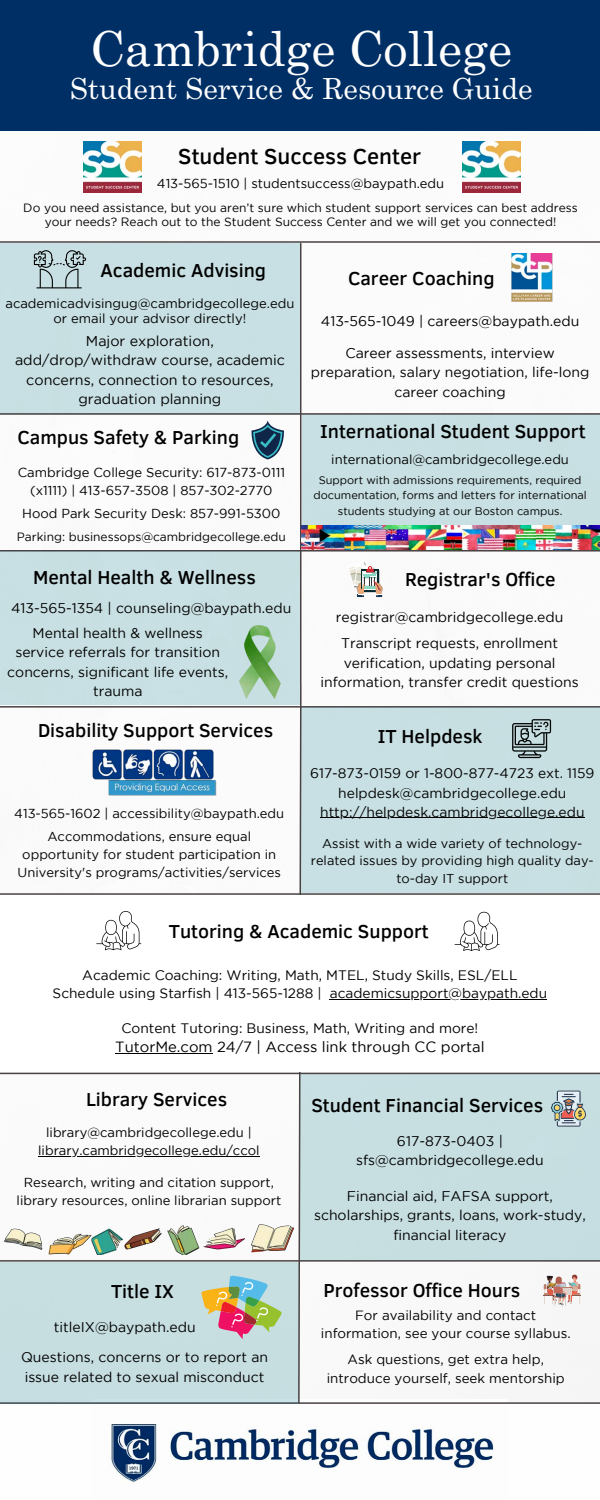
<style>
.page{position:relative;width:600px;height:1500px;background:#fff}
.page>*{position:absolute;margin:0;border:0;box-sizing:border-box;transform-origin:0 0}
.t1{font:48.2px "Century Schoolbook Std";color:#fff}
.t2{font:29px "Century Schoolbook Std";color:#fff}
.t3{font:500 22.3px "Clear Sans";color:#000}
.t4{font:500 19.3px "Clear Sans";color:#000}
.t5{font:14.8px "Gotham";color:#000}
.t6{font:14.3px/19.5px "Gotham";color:#000;text-align:center}
.t7{font:14px/19.5px "Gotham";color:#000;text-align:center}
.t8{font:13.8px/19.1px "Gotham";color:#000;text-align:center}
.t9{font:13.7px/18.8px "Gotham";color:#000}
.t10{font:13.4px/18.5px "Gotham";color:#000;text-align:center}
.t11{font:13px/18px "Gotham";color:#000;text-align:center}
.t12{font:12.8px/17.7px "Gotham";color:#000;text-align:center}
.t13{font:12px/14.5px "Gotham";color:#000;text-align:center}
.t14{font:11px/15.2px "Gotham";color:#000;text-align:center}
</style>
<div class="page">
<div style="left:302px;top:415px;width:298px;height:135px;background:#c8e0e3"></div>
<div style="left:300px;top:1074px;width:300px;height:186px;background:#c8dfe2"></div>
<hr style="left:0;top:1260px;width:600px;height:2px;background:#494142">
<hr style="left:0;top:1073px;width:600px;height:1px;background:#494142">
<hr style="left:0;top:893px;width:600px;height:2px;background:#494142">
<hr style="left:0;top:706px;width:600px;height:2px;background:#494142">
<hr style="left:0;top:550px;width:600px;height:2px;background:#494142">
<div style="left:0;top:243px;width:301px;height:172px;background:#c8e0e3"></div>
<hr style="left:0;top:413px;width:600px;height:2px;background:#494142">
<hr style="left:0;top:241px;width:600px;height:2px;background:#494142">
<div style="left:0;top:552px;width:301px;height:153px;background:#c8e0e3"></div>
<hr style="left:300px;top:243px;width:1px;height:441px;background:#494142">
<img style="left:111px;top:1424px;width:383px;height:59px">
<hr style="left:0;top:1402px;width:600px;height:2px;background:#494142">
<div style="left:0;top:1262px;width:299px;height:142px;background:#c7dee1"></div>
<div style="left:301px;top:708px;width:299px;height:185px;background:#c8e0e3"></div>
<svg style="left:297px;top:684px;width:5px;height:720px"></svg>
<div style="left:0;top:0;width:600px;height:131px;background:#002f65"></div>
<img style="left:83px;top:142px;width:58px;height:50px">
<img style="left:463px;top:142px;width:58px;height:50px">
<img style="left:511px;top:253px;width:42px;height:49px">
<svg style="left:201px;top:1275px;width:81px;height:64px"></svg>
<svg style="left:544px;top:1274px;width:37px;height:33px"></svg>
<svg style="left:551px;top:1091px;width:35px;height:36px"></svg>
<svg style="left:34px;top:250px;width:52px;height:38px"></svg>
<img style="left:3px;top:1224px;width:291px;height:30px">
<hr style="left:38px;top:1156px;width:222px;height:1px;background:#000">
<img style="left:92px;top:749px;width:124px;height:47px">
<div style="left:0;top:896px;width:600px;height:176px;background:#fff"></div>
<svg style="left:96px;top:911px;width:45px;height:39px"></svg>
<hr style="left:330px;top:999px;width:217px;height:1px;background:#000">
<hr style="left:115px;top:1053px;width:98px;height:1px;background:#000">
<svg style="left:455px;top:911px;width:45px;height:40px"></svg>
<svg style="left:251px;top:420px;width:33px;height:39px"></svg>
<svg style="left:349px;top:562px;width:34px;height:35px"></svg>
<img style="left:301px;top:525px;width:299px;height:25px">
<img style="left:240px;top:626px;width:40px;height:72px">
<svg style="left:512px;top:719px;width:39px;height:39px"></svg>
<hr style="left:320px;top:817px;width:264px;height:1px;background:#000">
<p class="t1" style="left:90px;top:30px;width:424px">Cambridge College</p>
<p class="t2" style="left:70px;top:78px;width:464px">Student Service &amp; Resource Guide</p>
<p class="t3" style="left:178px;top:140px;width:244px">Student Success Center</p>
<p class="t11" style="left:157px;top:175px;width:289px">413-565-1510 | studentsuccess@baypath.edu</p>
<h2 class="t13" style="left:23px;top:201px;width:556px">Do you need assistance, but you aren’t sure which student support services can best address your needs? Reach out to the Student Success Center and we will get you connected!</h2>
<h5 class="t4" style="left:101px;top:256px;width:167px">Academic Advising</h5>
<p class="t11" style="left:6px;top:296px;width:290px;line-height:15px">academicadvisingug@cambridgecollege.edu or email your advisor directly!</p>
<h4 class="t6" style="left:15px;top:332px;width:271px">Major exploration, add/drop/withdraw course, academic concerns, connection to resources, graduation planning</h4>
<p class="t4" style="left:348px;top:264px;width:148px">Career Coaching</p>
<h4 class="t7" style="left:321px;top:312px;width:260px">413-565-1049 | careers@baypath.edu</h4>
<h4 class="t7" style="left:311px;top:344px;width:280px">Career assessments, interview preparation, salary negotiation, life-long career coaching</h4>
<h4 class="t4" style="left:17px;top:423px;width:223px">Campus Safety &amp; Parking</h4>
<h3 class="t4" style="left:320px;top:418px;width:267px">International Student Support</h3>
<h3 class="t11" style="left:18px;top:464px;width:269px">Cambridge College Security: 617-873-0111 (x1111) | 413-657-3508 | 857-302-2770</h3>
<h4 class="t11" style="left:22px;top:506px;width:260px">Hood Park Security Desk: 857-991-5300</h4>
<h4 class="t13" style="left:17px;top:530px;width:270px">Parking: businessops@cambridgecollege.edu</h4>
<h4 class="t4" style="left:33px;top:564px;width:224px">Mental Health &amp; Wellness</h4>
<h3 class="t7" style="left:11px;top:599px;width:282px">413-565-1354 | counseling@baypath.edu</h3>
<h3 class="t7" style="left:7px;top:624px;width:222px">Mental health &amp; wellness service referrals for transition concerns, significant life events, trauma</h3>
<h3 class="t4" style="left:38px;top:716px;width:237px">Disability Support Services</h3>
<h5 class="t11" style="left:14px;top:805px;width:271px">413-565-1602 | accessibility@baypath.edu</h5>
<p class="t11" style="left:17px;top:828px;width:265px">Accommodations, ensure equal opportunity for student participation in<br>University's programs/activities/services</p>
<p class="t11" style="left:331px;top:451px;width:239px">international@cambridgecollege.edu</p>
<p class="t14" style="left:313px;top:473px;width:275px">Support with admissions requirements, required documentation, forms and letters for international students studying at our Boston campus.</p>
<h4 class="t4" style="left:405px;top:565px;width:152px">Registrar's Office</h4>
<h3 class="t7" style="left:336px;top:608px;width:229px">registrar@cambridgecollege.edu</h3>
<h4 class="t7" style="left:320px;top:634px;width:260px">Transcript requests, enrollment verification, updating personal information, transfer credit questions</h4>
<h4 class="t4" style="left:378px;top:722px;width:106px">IT Helpdesk</h4>
<p class="t8" style="left:310px;top:765px;width:286px">617-873-0159 or 1-800-877-4723 ext. 1159 helpdesk@cambridgecollege.edu</p>
<h3 class="t8" style="left:320px;top:803px;width:266px">http://helpdesk.cambridgecollege.edu</h3>
<h3 class="t12" style="left:311px;top:835px;width:285px">Assist with a wide variety of technology&shy;related issues by providing high quality day-</h3>
<h4 class="t12" style="left:396px;top:870px;width:113px">to-day IT support</h4>
<h4 class="t4" style="left:169px;top:917px;width:262px">Tutoring &amp; Academic Support</h4>
<p class="t9" style="left:53px;top:966px;width:466px;text-indent:30px">Academic Coaching: Writing, Math, MTEL, Study Skills, ESL/ELL<br>Schedule using Starfish | 413-565-1288 |</p>
<p class="t9" style="left:330px;top:985px;width:219px">academicsupport@baypath.edu</p>
<p class="t9" style="left:121px;top:1019px;width:358px">Content Tutoring: Business, Math, Writing and more!</p>
<p class="t5" style="left:115px;top:1041px;width:371px">TutorMe.com 24/7 | Access link through CC portal</p>
<h4 class="t4" style="left:86px;top:1085px;width:142px">Library Services</h4>
<p class="t11" style="left:46px;top:1125px;width:207px">library@cambridgecollege.edu |</p>
<p class="t11" style="left:38px;top:1143px;width:223px">library.cambridgecollege.edu/ccol</p>
<p class="t11" style="left:24px;top:1174px;width:252px">Research, writing and citation support,</p>
<h3 class="t11" style="left:17px;top:1192px;width:266px">library resources, online librarian support</h3>
<p class="t4" style="left:111px;top:1277px;width:64px">Title IX</p>
<h3 class="t7" style="left:54px;top:1319px;width:143px">titleIX@baypath.edu</h3>
<h4 class="t7" style="left:21px;top:1349px;width:249px;text-align:left">Questions, concerns or to report an issue related to sexual misconduct</h4>
<h4 class="t4" style="left:311px;top:1092px;width:233px">Student Financial Services</h4>
<h4 class="t7" style="left:356px;top:1132px;width:189px">617-873-0403 | sfs@cambridgecollege.edu</h4>
<h3 class="t7" style="left:314px;top:1187px;width:273px">Financial aid, FAFSA support, scholarships, grants, loans, work-study, financial literacy</h3>
<h3 class="t4" style="left:323px;top:1277px;width:198px">Professor Office Hours</h3>
<h4 class="t10" style="left:321px;top:1307px;width:251px">For availability and contact information, see your course syllabus.</h4>
<p class="t10" style="left:327px;top:1351px;width:239px">Ask questions, get extra help, introduce yourself, seek mentorship</p>
</div>
